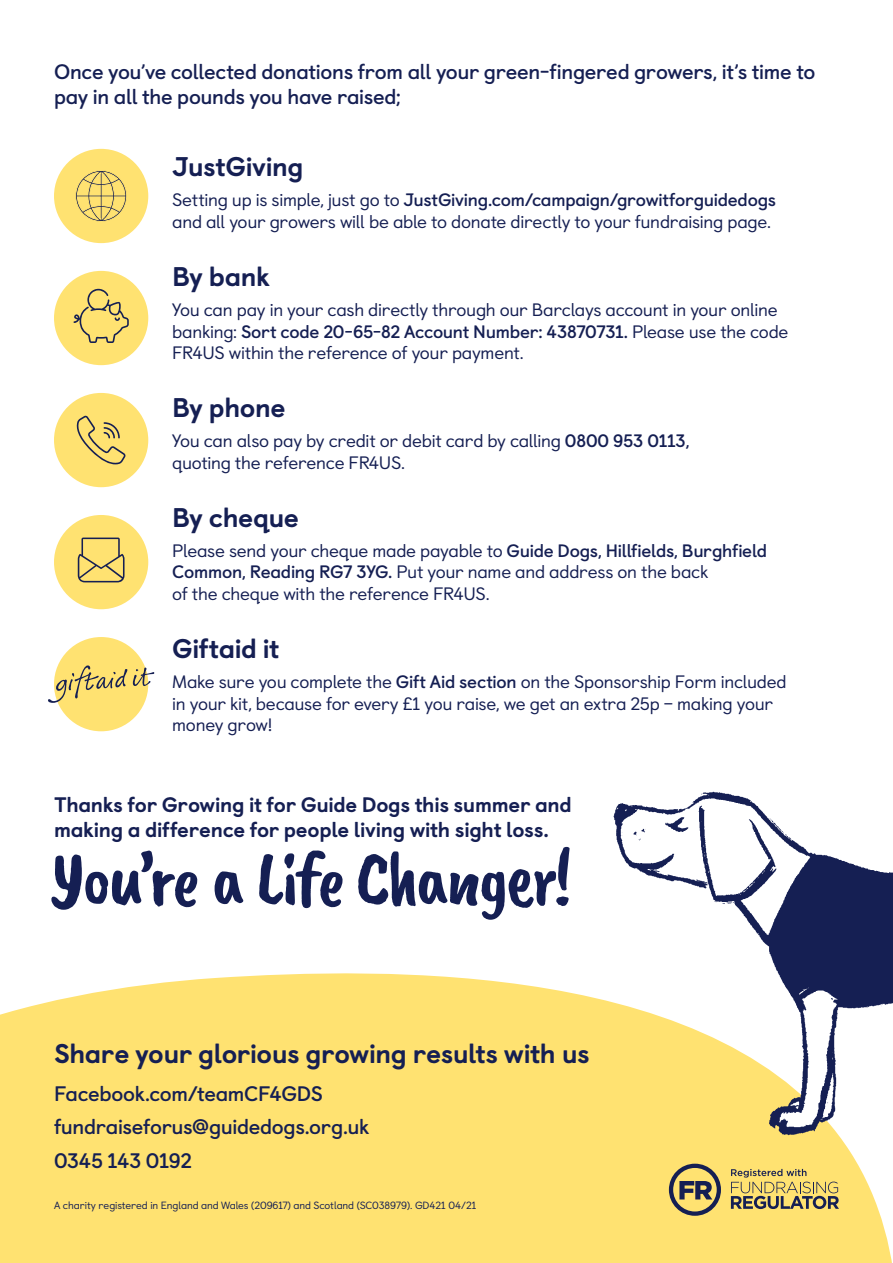
<style>
.page{position:relative;width:893px;height:1263px;background:#fff}
.page>*{position:absolute;margin:0;border:0;box-sizing:border-box;transform-origin:0 0}
.p_life_changer{font:76.95px "Caveat Brush";letter-spacing:-.04em;color:#151f53}
.h2a{font:800 27px "Castledown";letter-spacing:-.015em;color:#151f53}
.cta{font:800 27px "Castledown";letter-spacing:-.015em;color:#151f53}
.p_intro{font:700 21px/25.2px "Castledown";letter-spacing:-.015em;color:#151f53}
.p_intro-2{font:800 21px/25.2px "Castledown";letter-spacing:-.015em;color:#151f53}
.p1{font:18px/21.6px "Castledown";letter-spacing:-.015em;color:#151f53}
.note{font:10.5px "Castledown";letter-spacing:-.01em;color:#151f53}
.s1{font-weight:700}
</style>
<div class="page">
<div style="left:54px;top:149px;width:94px;height:94px;background:#ffe271;border-radius:50%"></div>
<svg style="left:75px;top:170px;width:52px;height:52px"></svg>
<div style="left:54px;top:271px;width:94px;height:94px;background:#ffe271;border-radius:50%"></div>
<svg style="left:74px;top:289px;width:55px;height:54px"></svg>
<div style="left:54px;top:393px;width:94px;height:94px;background:#ffe271;border-radius:50%"></div>
<svg style="left:76px;top:415px;width:50px;height:49px"></svg>
<div style="left:54px;top:515px;width:94px;height:94px;background:#ffe271;border-radius:50%"></div>
<svg style="left:78px;top:537px;width:47px;height:45px"></svg>
<div style="left:54px;top:637px;width:94px;height:94px;background:#ffe271;border-radius:50%"></div>
<svg style="left:48px;top:665px;width:107px;height:38px"></svg>
<div style="left:0;top:973px;width:892px;height:290px;background:#ffe271"></div>
<svg style="left:614px;top:792px;width:279px;height:344px"></svg>
<svg style="left:779px;top:987px;width:59px;height:140px"></svg>
<svg style="left:616px;top:794px;width:194px;height:141px"></svg>
<svg style="left:669px;top:1164px;width:52px;height:52px;background:#a49665"></svg>
<svg style="left:731px;top:1169px;width:108px;height:40px;background:#bfac68"></svg>
<p class="p_intro" style="left:54px;top:57px;width:763px">Once you’ve collected donations from all your green-fingered growers, it’s time to pay in all the pounds you have raised;</p>
<h2 class="h2a" style="left:172px;top:145px;width:133px">JustGiving</h2>
<p class="p1" style="left:172px;top:188px;width:605px">Setting up is simple, just go to <span class="s1">JustGiving.com/campaign/growitforguidedogs </span>and all your growers will be able to donate directly to your fundraising page.</p>
<h2 class="h2a" style="left:172px;top:254px;width:99px">By bank</h2>
<p class="p1" style="left:172px;top:297px;width:618px">You can pay in your cash directly through our Barclays account in your online banking: <span class="s1">Sort code 20-65-82 Account Number: 43870731.</span> Please use the code<br>FR4US within the reference of your payment.</p>
<h2 class="h2a" style="left:172px;top:385px;width:115px">By phone</h2>
<p class="p1" style="left:172px;top:428px;width:519px">You can also pay by credit or debit card by calling <span class="s1">0800 953 0113, </span>quoting the reference FR4US.</p>
<h2 class="h2a" style="left:172px;top:495px;width:128px">By cheque</h2>
<p class="p1" style="left:172px;top:538px;width:596px">Please send your cheque made payable to <span class="s1">Guide Dogs, Hillfields, Burghfield<br>Common, Reading RG7 3YG.</span> Put your name and address on the back<br>of the cheque with the reference FR4US.</p>
<h2 class="h2a" style="left:172px;top:626px;width:109px">Giftaid it</h2>
<p class="p1" style="left:172px;top:669px;width:616px">Make sure you complete the <span class="s1">Gift Aid section</span> on the Sponsorship Form included in your kit, because for every £1 you raise, we get an extra 25p – making your money grow!</p>
<p class="p_intro-2" style="left:54px;top:790px;width:519px">Thanks for Growing it for Guide Dogs this summer and making a difference for people living with sight loss.</p>
<p class="p_life_changer" style="left:50px;top:834px;width:524px">You’re a Life Changer!</p>
<p class="cta" style="left:54px;top:1031px;width:537px">Share your glorious growing results with us</p>
<p class="p_intro" style="left:54px;top:1079px;width:270px">Facebook.com/teamCF4GDS</p>
<p class="p_intro" style="left:54px;top:1113px;width:317px">fundraiseforus@guidedogs.org.uk</p>
<p class="p_intro" style="left:54px;top:1146px;width:140px">0345 143 0192</p>
<p class="note" style="left:54px;top:1197px;width:424px">A charity registered in England and Wales (209617) and Scotland (SC038979). GD421 04/21</p>
</div>
